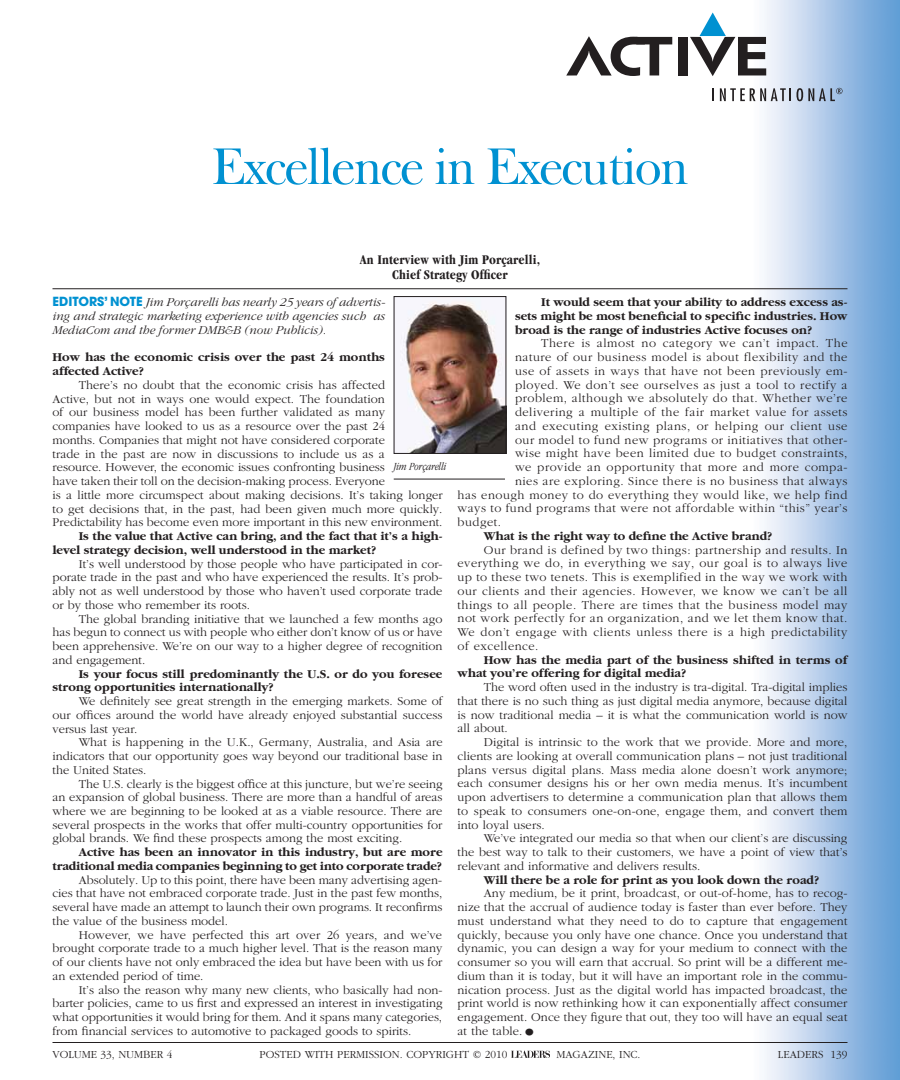
<style>
.page{position:relative;width:900px;height:1080px;background:#fff}
.page>*{position:absolute;margin:0;border:0;box-sizing:border-box;transform-origin:0 0}
.t1{font:52.5px "Frys Baskerville BT";letter-spacing:-.04em;color:#0091d1}
.t2{font:700 condensed 13.75px/15px "Garamond";letter-spacing:.01em;color:#231f20;text-align:center}
.t3{font:300 12.5px/13.8px "Garamond";letter-spacing:.005em;color:#231f20;text-align:justify}
.t4{font:700 12.5px/13.8px "Garamond";color:#231f20}
.t5{font:300 12.5px "Garamond";letter-spacing:.04em;color:#231f20}
.t6{font:italic 300 12.5px/13.8px "Garamond";color:#231f20;text-align:justify}
.t7{font:300 12.5px "Garamond";letter-spacing:.045em;color:#231f20}
.t8{font:300 11.25px "Garamond";color:#231f20}
.t9{font:300 11.25px "Garamond";letter-spacing:.15em;color:#231f20}
.t10{font:italic 300 condensed 11.25px "Garamond";color:#231f20}
.s1{font-family:"Avant Garde";font-weight:700;font-style:normal;color:#0091d1}
.s2{font-size:22.5px}
</style>
<div class="page">
<img style="left:731px;top:0;width:169px;height:1080px">
<div style="left:678px;top:37px;width:10px;height:38px;background:#231f20"></div>
<svg style="left:566px;top:36px;width:106px;height:40px"></svg>
<svg style="left:690px;top:12px;width:76px;height:64px"></svg>
<svg style="left:713px;top:88px;width:1px;height:13px"></svg>
<svg style="left:720px;top:88px;width:71px;height:13px"></svg>
<svg style="left:797px;top:88px;width:46px;height:13px"></svg>
<hr style="left:52px;top:288px;width:796px;height:1px;background:#231f20">
<img style="left:400px;top:298px;width:104px;height:154px">
<div style="left:394px;top:296px;width:112px;height:158px;border:1px solid #231f20"></div>
<hr style="left:394px;top:479px;width:111px;height:1px;background:#231f20">
<hr style="left:52px;top:1042px;width:796px;height:1px;background:#231f20">
<svg style="left:511px;top:1050px;width:39px;height:8px"></svg>
<h1 class="t1" style="left:211px;top:134px;width:479px">Excellence in Execution</h1>
<p class="t2" style="left:360px;top:252px;width:182px">An Interview with Jim Porçarelli,<br>Chief Strategy Officer</p>
<p class="t6" style="left:52px;top:296px;width:334px"><span class="s1">EDITORS’ NOTE</span> Jim Porçarelli has nearly 25 years of advertis&shy;ing and strategic marketing experience with agencies such as MediaCom and the former DMB&amp;B (now Publicis).</p>
<p class="t4" style="left:52px;top:351px;width:334px">How has the economic crisis over the past 24 months affected Active?</p>
<p class="t3" style="left:52px;top:378px;width:392px;text-align:left;text-indent:26px">there’s no doubt that the economic crisis has affected<br>active, but not in ways one would expect. the foundation<br>of our business model has been further validated as many companies have looked to us as a resource over the past 24<br>months. companies that might not have considered corporate<br>trade in the past are now in discussions to include us as a<br>resource. however, the economic issues confronting business<br>have taken their toll on the decision-making process. everyone<br>is a little more circumspect about making decisions. it’s taking longer to get decisions that, in the past, had been given much more quickly. predictability has become even more important in this new environment.</p>
<p class="t4" style="left:52px;top:529px;width:391px;text-indent:26px">Is the value that Active can bring, and the fact that it’s a high&shy;level strategy decision, well understood in the market?</p>
<p class="t3" style="left:52px;top:557px;width:392px;text-indent:26px">it’s well understood by those people who have participated in cor&shy;porate trade in the past and who have experienced the results. it’s prob&shy;ably not as well understood by those who haven’t used corporate trade or by those who remember its roots.</p>
<p class="t3" style="left:52px;top:612px;width:392px;text-indent:26px">the global branding initiative that we launched a few months ago has begun to connect us with people who either don’t know of us or have been apprehensive. we’re on our way to a higher degree of recognition and engagement.</p>
<p class="t4" style="left:52px;top:667px;width:391px;text-indent:26px">Is your focus still predominantly the U.S. or do you foresee strong opportunities internationally?</p>
<p class="t3" style="left:52px;top:694px;width:392px;text-indent:26px">we definitely see great strength in the emerging markets. some of our offices around the world have already enjoyed substantial success versus last year.</p>
<p class="t3" style="left:52px;top:736px;width:392px;text-indent:26px">what is happening in the u.K., germany, australia, and asia are indicators that our opportunity goes way beyond our traditional base in the united states.</p>
<p class="t3" style="left:52px;top:777px;width:392px;text-indent:26px">the u.s. clearly is the biggest office at this juncture, but we’re seeing an expansion of global business. there are more than a handful of areas where we are beginning to be looked at as a viable resource. there are several prospects in the works that offer multi-country opportunities for global brands. we find these prospects among the most exciting.</p>
<p class="t4" style="left:52px;top:846px;width:392px;text-align:right">Active has been an innovator in this industry, but are more traditional media companies beginning to get into corporate trade?</p>
<p class="t3" style="left:52px;top:873px;width:392px;text-indent:26px">absolutely. up to this point, there have been many advertising agen&shy;cies that have not embraced corporate trade. Just in the past few months, several have made an attempt to launch their own programs. it reconfirms the value of the business model.</p>
<p class="t3" style="left:52px;top:928px;width:392px;text-indent:26px">however, we have perfected this art over 26 years, and we’ve brought corporate trade to a much higher level. that is the reason many of our clients have not only embraced the idea but have been with us for an extended period of time.</p>
<p class="t3" style="left:52px;top:983px;width:392px;text-indent:26px">it’s also the reason why many new clients, who basically had non&shy;barter policies, came to us first and expressed an interest in investigating what opportunities it would bring for them. and it spans many categories, from financial services to automotive to packaged goods to spirits.</p>
<p class="t10" style="left:394px;top:460px;width:54px">Jim Porçarelli</p>
<p class="t4" style="left:515px;top:296px;width:334px;text-align:justify;text-indent:26px">It would seem that your ability to address excess as&shy;sets might be most beneficial to specific industries. How broad is the range of industries Active focuses on?</p>
<p class="t7" style="left:541px;top:337px;width:308px">there is almost no category we can’t impact. the</p>
<p class="t5" style="left:515px;top:351px;width:334px">nature of our business model is about flexibility and the</p>
<p class="t5" style="left:515px;top:364px;width:334px">use of assets in ways that have not been previously em-</p>
<p class="t5" style="left:515px;top:378px;width:334px">ployed. we don’t see ourselves as just a tool to rectify a</p>
<p class="t5" style="left:515px;top:392px;width:334px">problem, although we absolutely do that. whether we’re</p>
<p class="t5" style="left:515px;top:406px;width:334px">delivering a multiple of the fair market value for assets</p>
<p class="t5" style="left:515px;top:419px;width:334px">and executing existing plans, or helping our client use</p>
<p class="t5" style="left:515px;top:433px;width:334px">our model to fund new programs or initiatives that other-</p>
<p class="t5" style="left:515px;top:447px;width:334px">wise might have been limited due to budget constraints,</p>
<p class="t5" style="left:515px;top:461px;width:334px">we provide an opportunity that more and more compa-</p>
<p class="t5" style="left:515px;top:474px;width:334px">nies are exploring. since there is no business that always</p>
<p class="t5" style="left:458px;top:488px;width:391px">has enough money to do everything they would like, we help find</p>
<p class="t5" style="left:458px;top:502px;width:392px">ways to fund programs that were not affordable within “this” year’s</p>
<p class="t3" style="left:458px;top:516px;width:45px">budget.</p>
<p class="t4" style="left:484px;top:529px;width:290px">What is the right way to define the Active brand?</p>
<p class="t3" style="left:458px;top:543px;width:392px;text-indent:26px">our brand is defined by two things: partnership and results. in everything we do, in everything we say, our goal is to always live up to these two tenets. this is exemplified in the way we work with our clients and their agencies. however, we know we can’t be all things to all people. there are times that the business model may not work perfectly for an organization, and we let them know that. we don’t engage with clients unless there is a high predictability of excellence.</p>
<p class="t4" style="left:458px;top:653px;width:391px;text-indent:26px">How has the media part of the business shifted in terms of what you’re offering for digital media?</p>
<p class="t3" style="left:458px;top:681px;width:391px;text-indent:26px">the word often used in the industry is tra-digital. tra-digital implies that there is no such thing as just digital media anymore, because digital is now traditional media – it is what the communication world is now all about.</p>
<p class="t3" style="left:458px;top:736px;width:392px;text-indent:26px">digital is intrinsic to the work that we provide. more and more, clients are looking at overall communication plans – not just traditional plans versus digital plans. mass media alone doesn’t work anymore; each consumer designs his or her own media menus. it’s incumbent upon advertisers to determine a communication plan that allows them to speak to consumers one-on-one, engage them, and convert them into loyal users.</p>
<p class="t3" style="left:458px;top:832px;width:392px;text-indent:26px">we’ve integrated our media so that when our client’s are discussing the best way to talk to their customers, we have a point of view that’s relevant and informative and delivers results.</p>
<p class="t4" style="left:484px;top:873px;width:337px">Will there be a role for print as you look down the road?</p>
<p class="t3" style="left:458px;top:887px;width:392px;text-indent:26px">any medium, be it print, broadcast, or out-of-home, has to recog&shy;nize that the accrual of audience today is faster than ever before. they must understand what they need to do to capture that engagement quickly, because you only have one chance. once you understand that dynamic, you can design a way for your medium to connect with the consumer so you will earn that accrual. so print will be a different me&shy;dium than it is today, but it will have an important role in the commu&shy;nication process. Just as the digital world has impacted broadcast, the print world is now rethinking how it can exponentially affect consumer engagement. once they figure that out, they too will have an equal seat at the table.<span class="s2">•</span></p>
<p class="t8" style="left:52px;top:1048px;width:121px">volume 33, number 4</p>
<p class="t9" style="left:259px;top:1048px;width:249px">posted with permission. copyright © 2010</p>
<p class="t8" style="left:556px;top:1048px;width:86px">magazine, inc.</p>
<p class="t8" style="left:778px;top:1048px;width:71px">Leaders 139</p>
</div>
